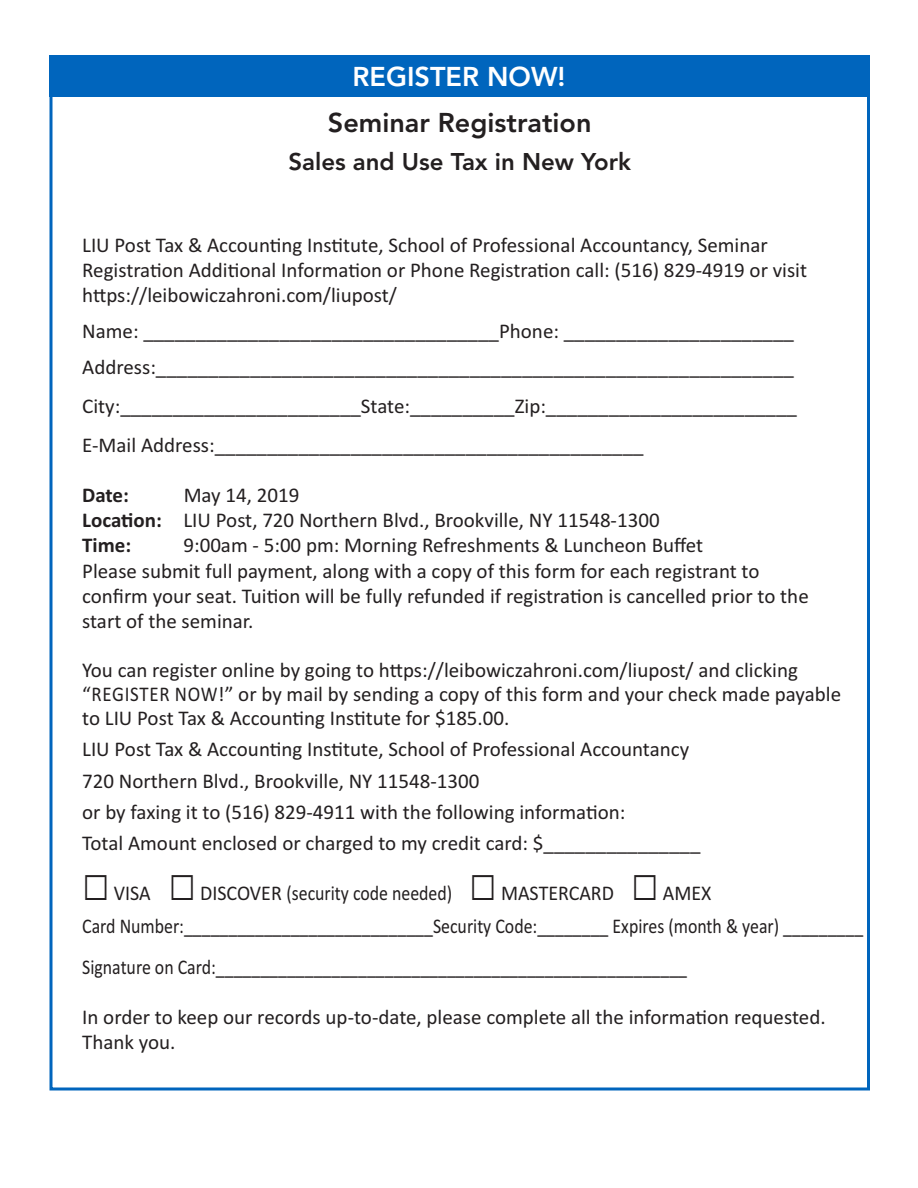
<style>
.page{position:relative;width:918px;height:1188px;background:#fff}
.page>*{position:absolute;margin:0;border:0;box-sizing:border-box;transform-origin:0 0}
.t1{font:800 27px "Avenir";color:#231f20}
.t2{font:800 27px "Avenir";color:#fff}
.t3{font:800 24px "Avenir";color:#231f20}
.t4{font:21px/25.2px "Calibri";color:#231f20}
.t5{font:21px/33px "Calibri";color:#231f20;scale:.95 1}
.t6{font:21px "Calibri";color:#231f20;scale:.85 1}
.t7{font:700 21px "Calibri";color:#231f20}
.s1{font-weight:700}
.s2{font-size:54px}
</style>
<div class="page">
<div style="left:50px;top:55px;width:820px;height:42px;background:#0065bd"></div>
<p class="t2" style="left:353px;top:55px;width:214px">REGISTER NOW!</p>
<p class="t1" style="left:328px;top:102px;width:265px">Seminar Registration</p>
<p class="t3" style="left:289px;top:143px;width:344px">Sales and Use Tax in New York</p>
<p class="t4" style="left:82px;top:232px;width:726px">LIU Post Tax &amp; Accounting Institute, School of Professional Accountancy, Seminar<br>Registration Additional Information or Phone Registration call: (516) 829-4919 or visit https://leibowiczahroni.com/liupost/</p>
<p class="t4" style="left:82px;top:313px;width:713px;line-height:35.7px">Name: __________________________________Phone: ______________________<br>Address:_____________________________________________________________</p>
<p class="t4" style="left:82px;top:386px;width:716px;line-height:39px">City:_______________________State:__________Zip:________________________<br>E-Mail Address:_________________________________________</p>
<p class="t7" style="left:82px;top:483px;width:48px">Date:</p>
<p class="t4" style="left:82px;top:482px;width:579px;text-indent:101px">May 14, 2019<br><span class="s1">Location:</span> LIU Post, 720 Northern Blvd., Brookville, NY 11548-1300<br><span class="s1">Time:</span></p>
<p class="t4" style="left:82px;top:533px;width:728px;text-indent:101px">9:00am - 5:00 pm: Morning Refreshments &amp; Luncheon Buffet<br>Please submit full payment, along with a copy of this form for each registrant to confirm your seat. Tuition will be fully refunded if registration is cancelled prior to the start of the seminar.</p>
<p class="t4" style="left:82px;top:658px;width:760px;line-height:24px">You can register online by going to https://leibowiczahroni.com/liupost/ and clicking “REGISTER Now!” or by mail by sending a copy of this form and your check made payable to LIU Post Tax &amp; Accounting Institute for $185.00.</p>
<p class="t4" style="left:82px;top:734px;width:620px;line-height:31.2px">LIU Post Tax &amp; Accounting Institute, School of Professional Accountancy 720 Northern Blvd., Brookville, NY 11548-1300<br>or by faxing it to (516) 829-4911 with the following information:<br>Total Amount enclosed or charged to my credit card: $_______________</p>
<p class="t5" style="left:82px;top:876px;width:74px"><span class="s2">□</span> VISA</p>
<p class="t5" style="left:168px;top:876px;width:300px"><span class="s2">□</span> DISCoVER (security code needed)</p>
<p class="t5" style="left:469px;top:876px;width:154px"><span class="s2">□</span> MASTERCARD</p>
<p class="t5" style="left:82px;top:876px;width:824px;text-indent:549px"><span class="s2">□</span> AMEX<br>Card Number:____________________________Security Code:________ Expires (month &amp; year) _________</p>
<p class="t6" style="left:82px;top:954px;width:713px">Signature on Card:_____________________________________________________</p>
<p class="t4" style="left:82px;top:1004px;width:745px">In order to keep our records up-to-date, please complete all the information requested.<br>Thank you.</p>
</div>
